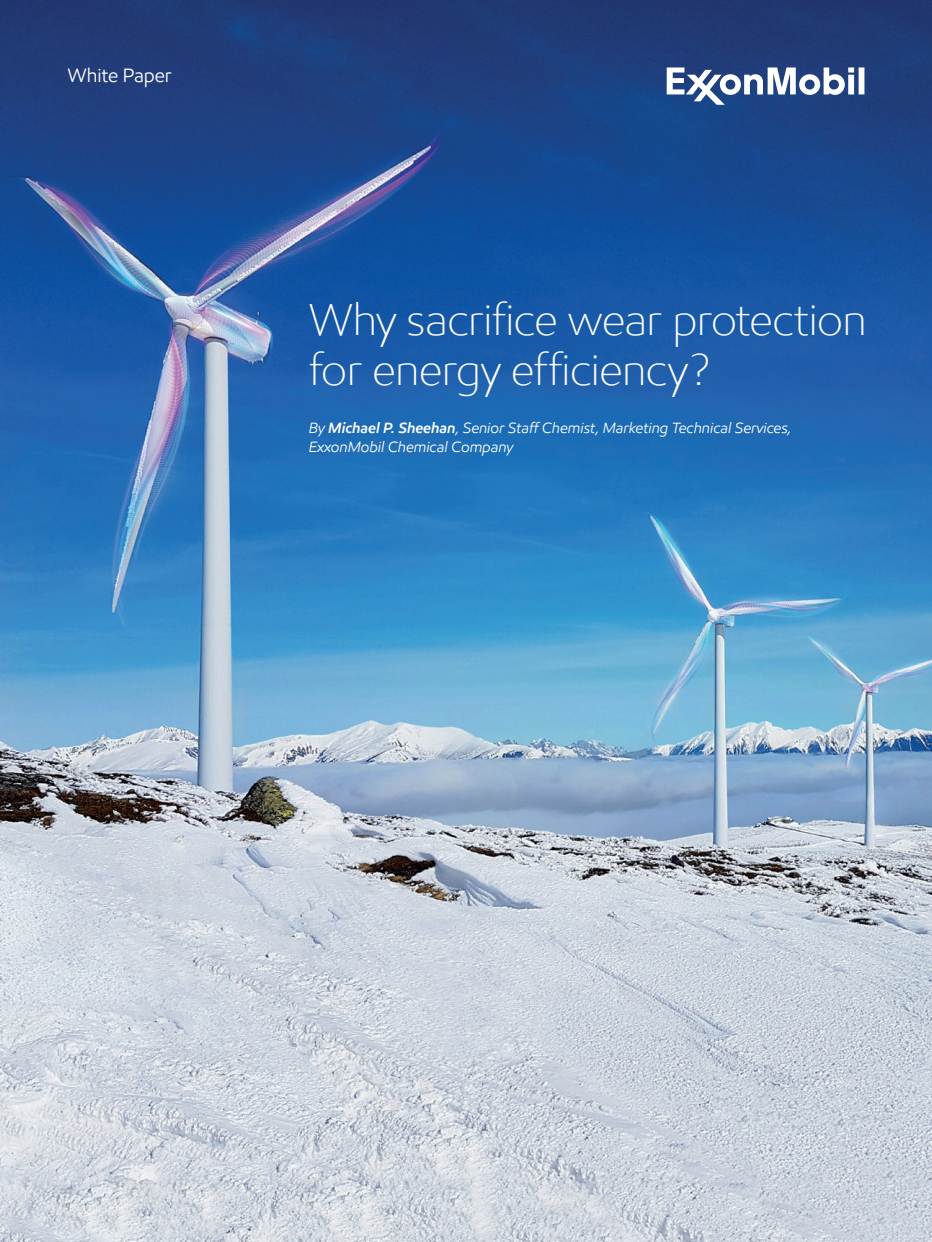
<style>
.page{position:relative;width:932px;height:1242px;background:#fff}
.page>*{position:absolute;margin:0;border:0;box-sizing:border-box;transform-origin:0 0}
.t1{font:300 45px/49.5px "E Mprint";letter-spacing:-.01em;color:#fff}
.t2{font:19.5px "E Mprint";letter-spacing:-.005em;color:#fff}
.t3{font:italic 15px/19.5px "E Mprint";color:#fff}
.s1{font-weight:600}
</style>
<div class="page">
<img style="left:0;top:0;width:932px;height:1242px">
<svg style="left:666px;top:67px;width:198px;height:38px"></svg>
<p class="t2" style="left:68px;top:63px;width:106px">White Paper</p>
<p class="t1" style="left:309px;top:295px;width:559px">Why sacrifice wear protection for energy efficiency?</p>
<p class="t3" style="left:309px;top:418px;width:484px">By <span class="s1">Michael P. Sheehan</span>, Senior Staff Chemist, Marketing Technical Services,<br>ExxonMobil Chemical Company</p>
</div>
